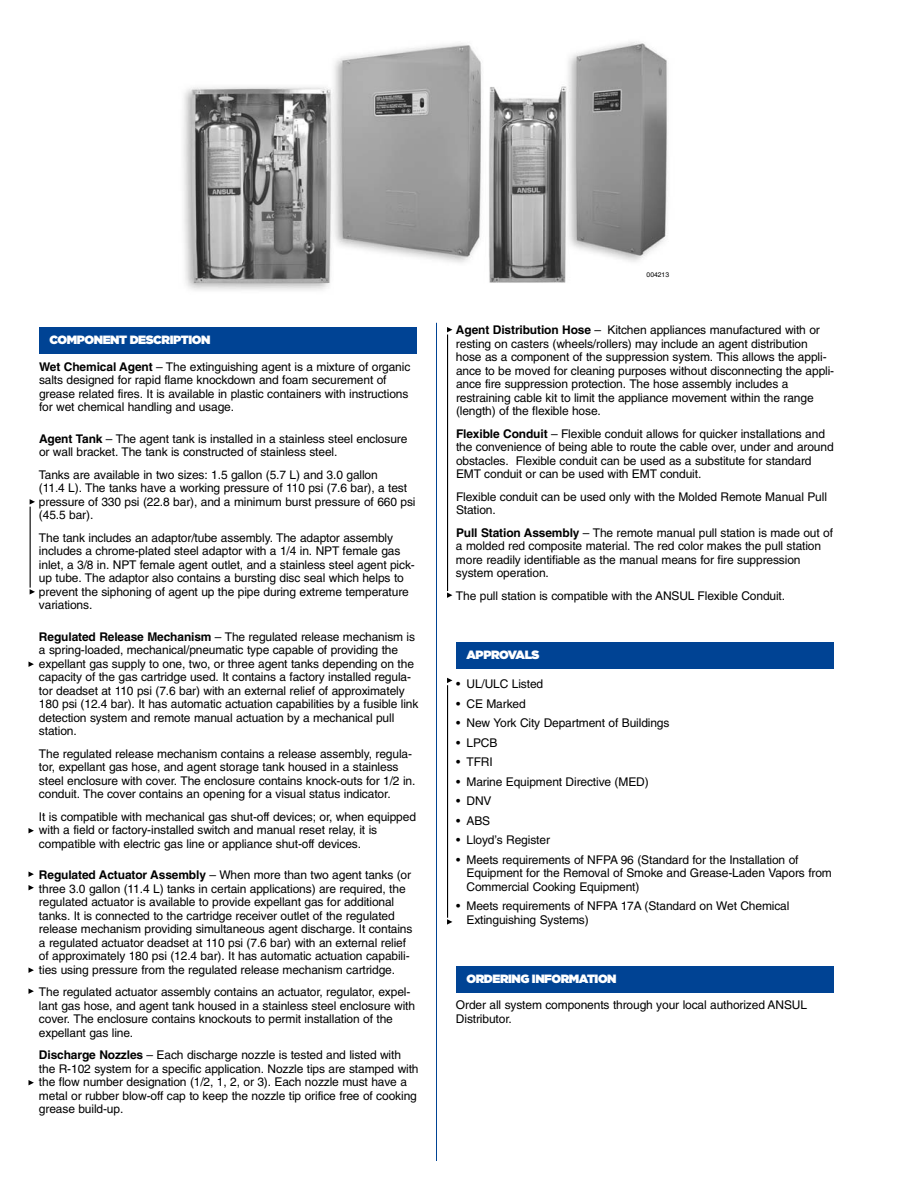
<style>
.page{position:relative;width:918px;height:1188px;background:#fff}
.page>*{position:absolute;margin:0;border:0;box-sizing:border-box;transform-origin:0 0}
.t1{font:12px/13.5px "Helvetica";letter-spacing:-.01em;color:#000}
.t2{font:900 12px "Gotham";letter-spacing:-.035em;color:#fff}
.t3{font:6.75px "Helvetica";color:#000}
.s1{font-weight:700}
</style>
<div class="page">
<div style="left:456px;top:966px;width:378px;height:27px;background:#004394"></div>
<div style="left:456px;top:642px;width:378px;height:27px;background:#004394"></div>
<div style="left:39px;top:327px;width:378px;height:27px;background:#004394"></div>
<hr style="left:436px;top:323px;width:1px;height:838px;background:#004394">
<img style="left:183px;top:41px;width:484px;height:249px">
<svg style="left:28px;top:662px;width:6px;height:5px"></svg>
<svg style="left:28px;top:872px;width:6px;height:5px"></svg>
<svg style="left:28px;top:828px;width:6px;height:5px"></svg>
<svg style="left:28px;top:885px;width:6px;height:5px"></svg>
<svg style="left:28px;top:968px;width:6px;height:5px"></svg>
<svg style="left:28px;top:988px;width:6px;height:6px"></svg>
<svg style="left:28px;top:1080px;width:6px;height:5px"></svg>
<svg style="left:30px;top:499px;width:5px;height:6px"></svg>
<svg style="left:30px;top:589px;width:5px;height:6px"></svg>
<hr style="left:30px;top:507px;width:1px;height:81px;background:#000">
<svg style="left:447px;top:327px;width:5px;height:5px"></svg>
<svg style="left:447px;top:592px;width:5px;height:6px"></svg>
<hr style="left:447px;top:334px;width:1px;height:257px;background:#000">
<svg style="left:447px;top:678px;width:5px;height:5px"></svg>
<svg style="left:447px;top:919px;width:5px;height:6px"></svg>
<hr style="left:447px;top:685px;width:1px;height:233px;background:#000">
<p class="t2" style="left:50px;top:333px;width:162px">COMPONENT DESCRIPTION</p>
<p class="t1" style="left:39px;top:361px;width:373px"><span class="s1">Wet Chemical Agent</span> – The extinguishing agent is a mixture of organic salts designed for rapid flame knockdown and foam securement of grease related fires. It is available in plastic containers with instructions for wet chemical handling and usage.</p>
<p class="t1" style="left:39px;top:433px;width:370px"><span class="s1">Agent Tank</span> – The agent tank is installed in a stainless steel enclosure or wall bracket. The tank is constructed of stainless steel.</p>
<p class="t1" style="left:39px;top:469px;width:378px">Tanks are available in two sizes: 1.5 gallon (5.7 L) and 3.0 gallon<br>(11.4 L). The tanks have a working pressure of 110 psi (7.6 bar), a test pressure of 330 psi (22.8 bar), and a minimum burst pressure of 660 psi (45.5 bar).</p>
<p class="t1" style="left:39px;top:532px;width:377px">The tank includes an adaptor/tube assembly. The adaptor assembly includes a chrome-plated steel adaptor with a 1/4 in. NPT female gas inlet, a 3/8 in. NPT female agent outlet, and a stainless steel agent pick&shy;up tube. The adaptor also contains a bursting disc seal which helps to prevent the siphoning of agent up the pipe during extreme temperature variations.</p>
<p class="t1" style="left:39px;top:631px;width:381px"><span class="s1">Regulated Release Mechanism</span> – The regulated release mechanism is a spring-loaded, mechanical/pneumatic type capable of providing the expellant gas supply to one, two, or three agent tanks depending on the capacity of the gas cartridge used. It contains a factory installed regula&shy;tor deadset at 110 psi (7.6 bar) with an external relief of approximately 180 psi (12.4 bar). It has automatic actuation capabilities by a fusible link detection system and remote manual actuation by a mechanical pull station.</p>
<p class="t1" style="left:39px;top:748px;width:378px">The regulated release mechanism contains a release assembly, regula&shy;tor, expellant gas hose, and agent storage tank housed in a stainless steel enclosure with cover. The enclosure contains knock-outs for 1/2 in. conduit. The cover contains an opening for a visual status indicator.</p>
<p class="t1" style="left:39px;top:811px;width:379px">It is compatible with mechanical gas shut-off devices; or, when equipped with a field or factory-installed switch and manual reset relay, it is compatible with electric gas line or appliance shut-off devices.</p>
<p class="t1" style="left:39px;top:869px;width:375px"><span class="s1">Regulated Actuator Assembly</span> – When more than two agent tanks (or three 3.0 gallon (11.4 L) tanks in certain applications) are required, the regulated actuator is available to provide expellant gas for additional tanks. It is connected to the cartridge receiver outlet of the regulated release mechanism providing simultaneous agent discharge. It contains a regulated actuator deadset at 110 psi (7.6 bar) with an external relief of approximately 180 psi (12.4 bar). It has automatic actuation capabili&shy;ties using pressure from the regulated release mechanism cartridge.</p>
<p class="t1" style="left:39px;top:986px;width:378px">The regulated actuator assembly contains an actuator, regulator, expel&shy;lant gas hose, and agent tank housed in a stainless steel enclosure with cover. The enclosure contains knockouts to permit installation of the expellant gas line.</p>
<p class="t1" style="left:39px;top:1049px;width:381px"><span class="s1">Discharge Nozzles</span> – Each discharge nozzle is tested and listed with the R-102 system for a specific application. Nozzle tips are stamped with the flow number designation (1/2, 1, 2, or 3). Each nozzle must have a metal or rubber blow-off cap to keep the nozzle tip orifice free of cooking grease build-up.</p>
<p class="t3" style="left:647px;top:272px;width:24px">004213</p>
<p class="t1" style="left:456px;top:324px;width:380px"><span class="s1">Agent Distribution Hose</span> – Kitchen appliances manufactured with or resting on casters (wheels/rollers) may include an agent distribution hose as a component of the suppression system. This allows the appli&shy;ance to be moved for cleaning purposes without disconnecting the appli&shy;ance fire suppression protection. The hose assembly includes a restraining cable kit to limit the appliance movement within the range (length) of the flexible hose.</p>
<p class="t1" style="left:456px;top:428px;width:379px"><span class="s1">Flexible Conduit</span> – Flexible conduit allows for quicker installations and the convenience of being able to route the cable over, under and around obstacles. Flexible conduit can be used as a substitute for standard EMT conduit or can be used with EMT conduit.</p>
<p class="t1" style="left:456px;top:491px;width:373px">Flexible conduit can be used only with the Molded Remote Manual Pull<br>Station.</p>
<p class="t1" style="left:456px;top:527px;width:379px"><span class="s1">Pull Station Assembly</span> – The remote manual pull station is made out of a molded red composite material. The red color makes the pull station more readily identifiable as the manual means for fire suppression system operation.</p>
<p class="t1" style="left:456px;top:590px;width:331px">The pull station is compatible with the ANSUL Flexible Conduit.</p>
<p class="t2" style="left:466px;top:648px;width:75px">APPROVALS</p>
<p class="t1" style="left:456px;top:678px;width:89px">• UL/ULC Listed</p>
<p class="t1" style="left:456px;top:698px;width:71px">• CE Marked</p>
<p class="t1" style="left:456px;top:717px;width:215px">• New York City Department of Buildings</p>
<p class="t1" style="left:456px;top:737px;width:43px">• LPCB</p>
<p class="t1" style="left:456px;top:756px;width:38px">• TFRI</p>
<p class="t1" style="left:456px;top:776px;width:194px">• Marine Equipment Directive (MED)</p>
<p class="t1" style="left:456px;top:795px;width:37px">• DNV</p>
<p class="t1" style="left:456px;top:815px;width:36px">• ABS</p>
<p class="t1" style="left:456px;top:834px;width:95px">• Lloyd’s Register</p>
<p class="t1" style="left:467px;top:854px;width:367px;text-indent:-10px">• Meets requirements of NFPA 96 (Standard for the Installation of<br>Equipment for the Removal of Smoke and Grease-Laden Vapors from<br>Commercial Cooking Equipment)</p>
<p class="t1" style="left:466px;top:900px;width:325px;text-indent:-10px">• Meets requirements of NFPA 17A (Standard on Wet Chemical<br>Extinguishing Systems)</p>
<p class="t2" style="left:466px;top:972px;width:152px">ORDERING INFORMATION</p>
<p class="t1" style="left:456px;top:999px;width:353px">Order all system components through your local authorized ANSUL<br>Distributor.</p>
</div>
